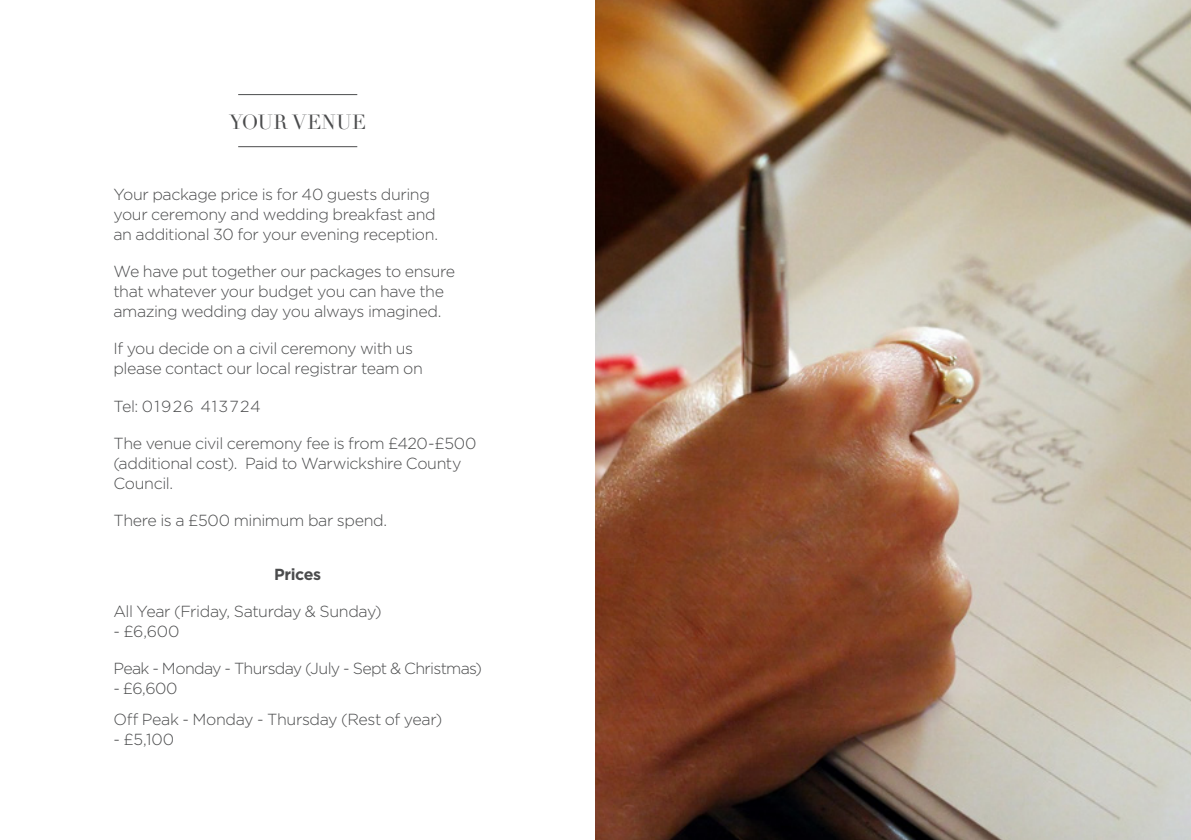
<style>
.page{position:relative;width:1191px;height:840px;background:#fff}
.page>*{position:absolute;margin:0;border:0;box-sizing:border-box;transform-origin:0 0}
.t1{font:20px "Didot";letter-spacing:.02em;color:#4b4c4d}
.Body_copy{font:300 16px/20px "Gotham";letter-spacing:-.025em;color:#4b4c4d}
.Body_copy-2{font:300 16px "Gotham";letter-spacing:.075em;color:#4b4c4d}
.Sub_title{font:700 16px "Gotham";letter-spacing:-.025em;color:#4b4c4d}
</style>
<div class="page">
<hr style="left:238px;top:94px;width:119px;height:1px;background:#4b4c4d">
<hr style="left:238px;top:146px;width:119px;height:1px;background:#4b4c4d">
<img style="left:595px;top:0;width:596px;height:839px">
<p class="t1" style="left:229px;top:110px;width:139px">YOUR VENUE</p>
<p class="Body_copy" style="left:113px;top:184px;width:326px">Your package price is for 40 guests during your ceremony and wedding breakfast and an additional 30 for your evening reception.</p>
<p class="Body_copy" style="left:113px;top:261px;width:343px">We have put together our packages to ensure that whatever your budget you can have the amazing wedding day you always imagined.</p>
<p class="Body_copy" style="left:113px;top:338px;width:311px">If you decide on a civil ceremony with us please contact our local registrar team on</p>
<p class="Body_copy-2" style="left:113px;top:395px;width:149px">Tel: 01926 413724</p>
<p class="Body_copy" style="left:113px;top:432px;width:365px">The venue civil ceremony fee is from £420-£500 (additional cost). Paid to Warwickshire County<br>Council.</p>
<p class="Body_copy" style="left:113px;top:509px;width:275px">There is a £500 minimum bar spend.</p>
<p class="Sub_title" style="left:274px;top:563px;width:48px">Prices</p>
<p class="Body_copy" style="left:113px;top:600px;width:270px">All Year (Friday, Saturday &amp; Sunday)</p>
<p class="Body_copy" style="left:113px;top:621px;width:68px">- £6,600</p>
<p class="Body_copy" style="left:113px;top:657px;width:370px">Peak - Monday - Thursday (July - Sept &amp; Christmas)</p>
<p class="Body_copy" style="left:113px;top:677px;width:66px">- £6,600</p>
<p class="Body_copy" style="left:113px;top:708px;width:330px">Off Peak - Monday - Thursday (Rest of year)</p>
<p class="Body_copy" style="left:113px;top:728px;width:62px">- £5,100</p>
</div>
